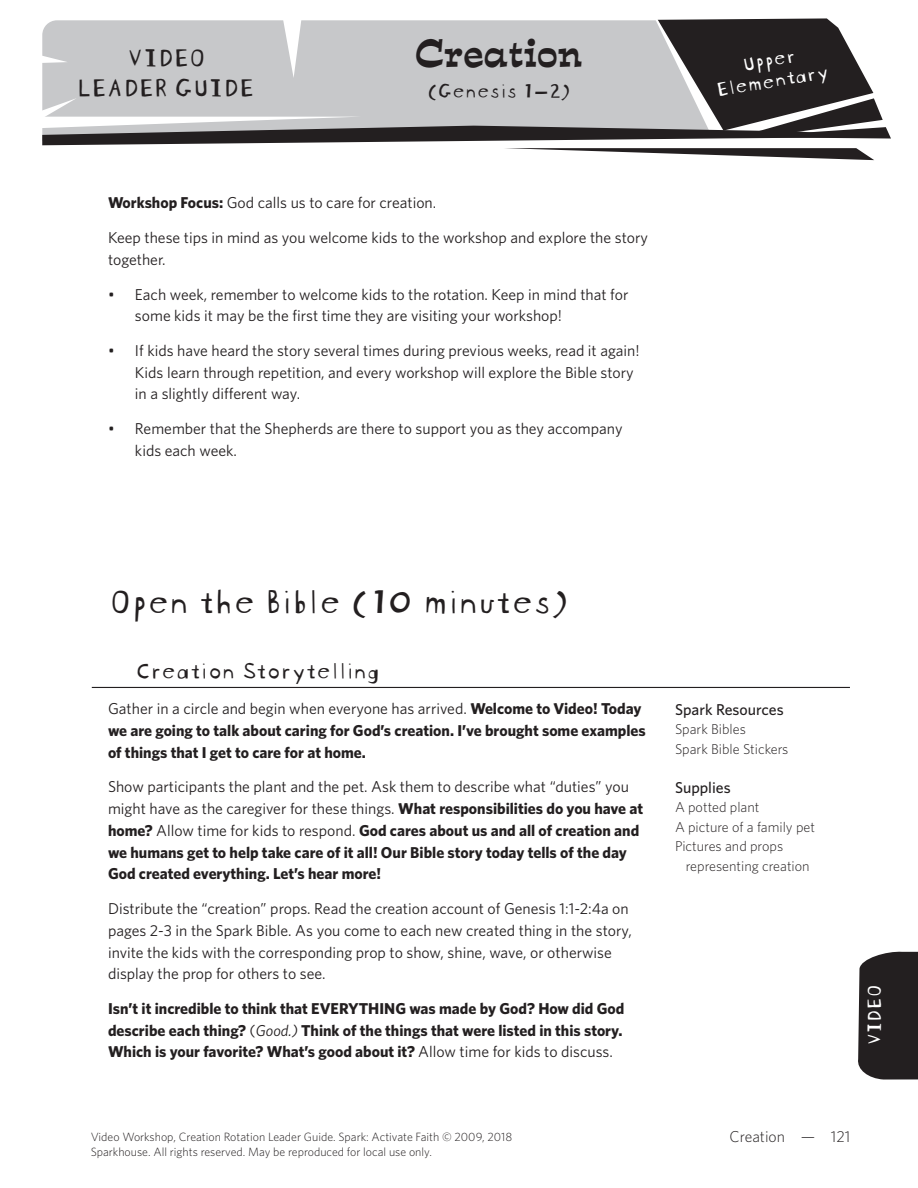
<style>
.page{position:relative;width:918px;height:1188px;background:#fff}
.page>*{position:absolute;margin:0;border:0;box-sizing:border-box;transform-origin:0 0}
.t1{font:36px "Blockhead Unplugged";color:#231f20}
.t2{font:36px "Estro Font";color:#231f20}
.t3{font:27px/30px "Blockhead Unplugged";color:#231f20;text-align:center}
.t4{font:24px "Blockhead Unplugged";color:#231f20}
.t5{font:21px/21px "Blockhead Unplugged";color:#fff;text-align:center}
.t6{font:21px "Blockhead Unplugged";color:#231f20}
.t7{font:15.75px/21.8px "Whitney";color:#231f20}
.t8{font:700 15.75px/21.8px "Whitney";color:#231f20}
.t9{font:500 15.75px "Whitney";color:#231f20}
.t10{font:300 15.75px "Whitney";color:#231f20}
.t11{font:300 14.25px/19.5px "Whitney";color:#231f20}
.t12{font:300 12px/15px "Whitney";color:#231f20}
.s1{font-weight:700}
.s2{font-weight:400}
.s3{font-weight:400;font-style:italic}
</style>
<div class="page">
<svg style="left:42px;top:18px;width:849px;height:142px"></svg>
<hr style="left:92px;top:687px;width:758px;height:1px;background:#231f20">
<svg style="left:858px;top:951px;width:60px;height:129px;background:#302c2d"></svg>
<h2 class="t3" style="left:76px;top:39px;width:179px">VIDEO<br>LEADER GUIDE</h2>
<h1 class="t2" style="left:415px;top:28px;width:169px">Creation</h1>
<h3 class="t6" style="left:427px;top:74px;width:145px">(Genesis 1—2)</h3>
<p class="t7" style="left:108px;top:192px;width:330px"><span class="s1">Workshop Focus:</span> God calls us to care for creation.</p>
<p class="t7" style="left:108px;top:226px;width:542px">Keep these tips in mind as you welcome kids to the workshop and explore the story together.</p>
<p class="t7" style="left:135px;top:283px;width:495px;text-indent:-27px">• Each week, remember to welcome kids to the rotation. Keep in mind that for some kids it may be the first time they are visiting your workshop!</p>
<p class="t7" style="left:135px;top:339px;width:506px;text-indent:-27px">• If kids have heard the story several times during previous weeks, read it again!<br>Kids learn through repetition, and every workshop will explore the Bible story in a slightly different way.</p>
<p class="t7" style="left:135px;top:417px;width:489px;text-indent:-27px">• Remember that the Shepherds are there to support you as they accompany kids each week.</p>
<h3 class="t5" style="left:710px;top:57px;width:115px;rotate:-10deg">Upper<br>Elementary</h3>
<h1 class="t1" style="left:108px;top:572px;width:462px">Open the Bible (10 minutes)</h1>
<h3 class="t4" style="left:135px;top:651px;width:246px">Creation Storytelling</h3>
<p class="t8" style="left:108px;top:697px;width:539px"><span class="s2">Gather in a circle and begin when everyone has arrived.</span> Welcome to Video! Today we are going to talk about caring for God’s creation. I’ve brought some examples of things that I get to care for at home.</p>
<p class="t8" style="left:108px;top:776px;width:537px"><span class="s2">Show participants the plant and the pet. Ask them to describe what “duties” you might have as the caregiver for these things.</span> What responsibilities do you have at home? <span class="s2">Allow time for kids to respond.</span> God cares about us and all of creation and we humans get to help take care of it all! Our Bible story today tells of the day God created everything. Let’s hear more!</p>
<p class="t7" style="left:108px;top:897px;width:525px">Distribute the “creation” props. Read the creation account of Genesis 1:1-2:4a on pages 2-3 in the Spark Bible. As you come to each new created thing in the story, invite the kids with the corresponding prop to show, shine, wave, or otherwise display the prop for others to see.</p>
<p class="t8" style="left:108px;top:997px;width:518px;text-align:justify">Isn’t it incredible to think that EVERYTHING was made by God? How did God describe each thing? <span class="s2">(</span><span class="s3">Good.)</span> Think of the things that were listed in this story.<br>Which is your favorite? What’s good about it? <span class="s2">Allow time for kids to discuss.</span></p>
<p class="t12" style="left:91px;top:1129px;width:423px">Video Workshop, Creation Rotation Leader Guide. Spark: Activate Faith © 2009, 2018<br>Sparkhouse. All rights reserved. May be reproduced for local use only.</p>
<p class="t9" style="left:675px;top:699px;width:110px">Spark Resources</p>
<p class="t11" style="left:675px;top:719px;width:115px">Spark Bibles<br>Spark Bible Stickers</p>
<p class="t9" style="left:675px;top:777px;width:57px">Supplies</p>
<p class="t11" style="left:675px;top:797px;width:142px">A potted plant<br>A picture of a family pet<br>Pictures and props</p>
<p class="t11" style="left:686px;top:856px;width:125px">representing creation</p>
<h3 class="t5" style="left:861px;top:1047px;width:63px;rotate:-90deg">VIDEO</h3>
<p class="t10" style="left:730px;top:1126px;width:122px">Creation — 121</p>
</div>
